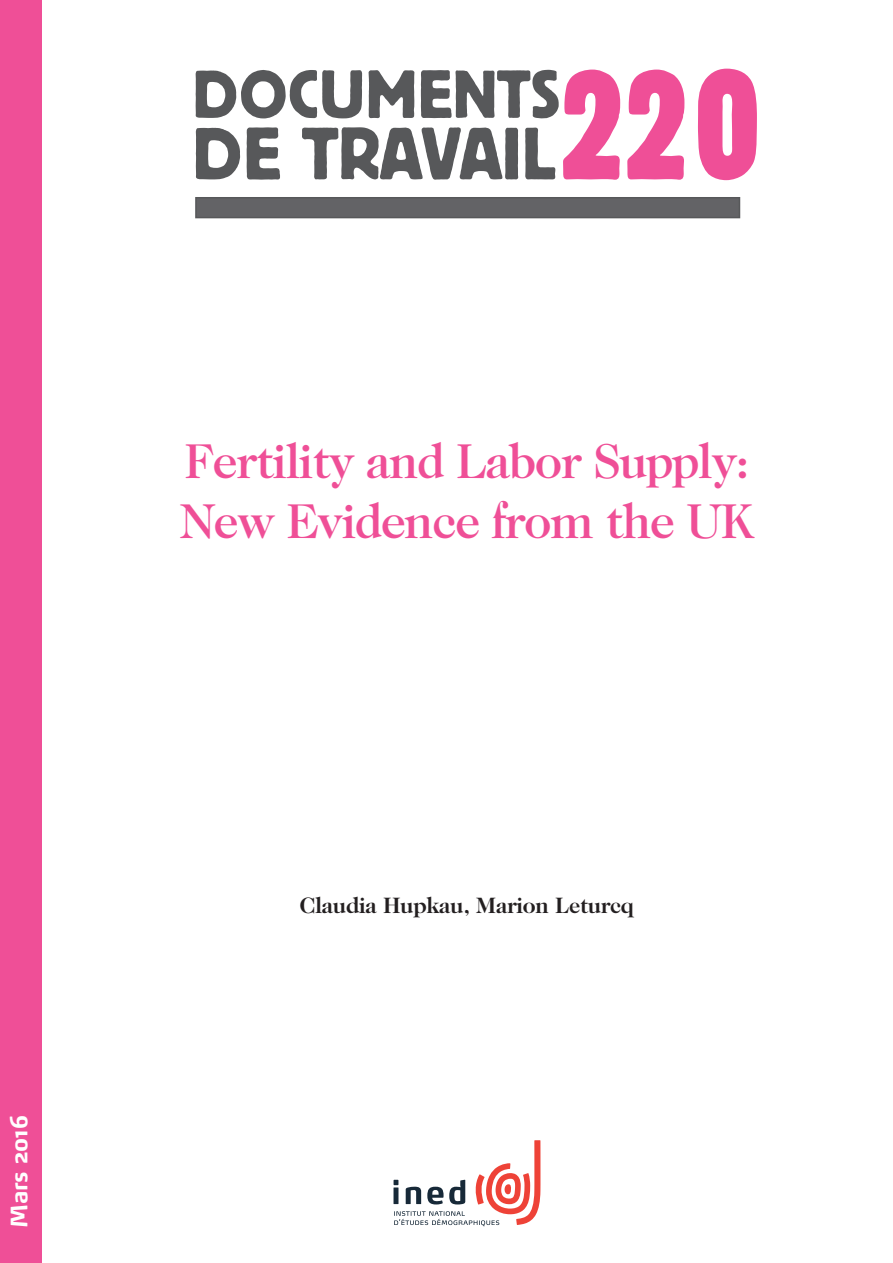
<style>
.page{position:relative;width:893px;height:1263px;background:#fff}
.page>*{position:absolute;margin:0;border:0;box-sizing:border-box;transform-origin:0 0}
.t1{font:73.5px "Block BE";color:#57585a}
.t2{font:67.5px "Block BE";letter-spacing:.02em;color:#57585a}
.t3{font:500 49.5px/60px "Caslon Two Twenty Four";letter-spacing:-.03em;color:#ef4f97}
.t4{font:700 22.5px "Caslon Two Twenty Four";letter-spacing:-.01em;color:#231f20}
.t5{font:700 22.5px "Max OT";letter-spacing:-.01em;color:#fff}
.s1{font-family:"Block BE Extra Cn";font-size:154.5px;color:#ef4f97}
</style>
<div class="page">
<div style="left:195px;top:197px;width:545px;height:21px;background:#636366;border:2px solid #57585a"></div>
<div style="left:0;top:0;width:41px;height:1263px;background:#ef4f97"></div>
<svg style="left:393px;top:1140px;width:147px;height:86px"></svg>
<p class="t5" style="left:5px;top:1228px;width:115px;rotate:-90deg">Mars 2016</p>
<h1 class="t1" style="left:193px;top:113px;width:570px">DE TRAVAIL<span class="s1">220</span></h1>
<h2 class="t2" style="left:193px;top:56px;width:369px">DOCUMENTS</h2>
<p class="t3" style="left:181px;top:430px;width:574px">Fertility and Labor Supply:<br>New Evidence from the UK</p>
<p class="t4" style="left:300px;top:892px;width:336px">Claudia Hupkau, Marion Leturcq</p>
</div>
